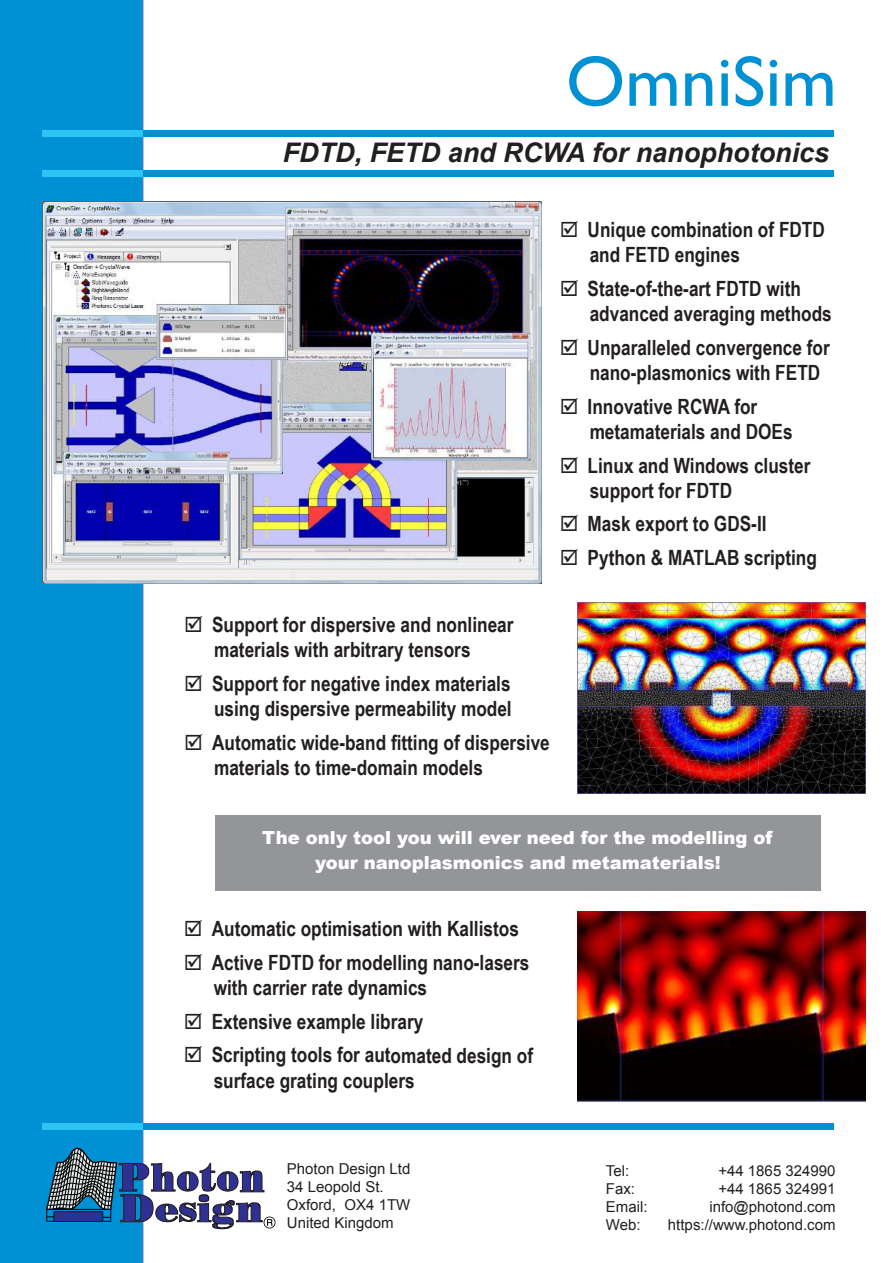
<style>
.page{position:relative;width:893px;height:1263px;background:#fff}
.page>*{position:absolute;margin:0;border:0;box-sizing:border-box;transform-origin:0 0}
.t1{font:72px "Gill Sans";color:#0091d5}
.t2{font:italic 700 27px "Arial";color:#231f20}
.t3{font:700 21px/25.2px "Arial Narrow";color:#231f20}
.t4{font:900 18px/25.5px "Arial";color:#fff;text-align:center}
.t5{font:15px/18px "Arial";color:#231f20}
</style>
<div class="page">
<div style="left:0;top:0;width:143px;height:1263px;background:#0091d5"></div>
<div style="left:43px;top:130px;width:790px;height:7px;background:#0091d5"></div>
<div style="left:43px;top:170px;width:790px;height:6px;background:#0091d5"></div>
<svg style="left:46px;top:1148px;width:230px;height:81px"></svg>
<div style="left:54px;top:1212px;width:48px;height:9px;background:#2e3092"></div>
<div style="left:54px;top:1211px;width:48px;height:10px;border:1px solid #231f20"></div>
<div style="left:215px;top:815px;width:606px;height:76px;background:#939598"></div>
<div style="left:43px;top:130px;width:100px;height:7px;background:#2bc4f3"></div>
<div style="left:43px;top:170px;width:100px;height:6px;background:#2bc4f3"></div>
<div style="left:43px;top:1123px;width:790px;height:7px;background:#0091d5"></div>
<div style="left:43px;top:1123px;width:100px;height:7px;background:#2bc4f3"></div>
<img style="left:43px;top:202px;width:498px;height:381px">
<img style="left:578px;top:602px;width:287px;height:192px">
<img style="left:578px;top:912px;width:287px;height:189px">
<h1 class="t1" style="left:566px;top:40px;width:272px">OmniSim</h1>
<p class="t2" style="left:283px;top:134px;width:548px">FDTD, FETD and RCWA for nanophotonics</p>
<p class="t3" style="left:590px;top:216px;width:237px;text-indent:-30px">☑ Unique combination of FDTD and FETD engines</p>
<p class="t3" style="left:590px;top:275px;width:244px;text-indent:-30px">☑ State-of-the-art FDTD with advanced averaging methods</p>
<p class="t3" style="left:590px;top:334px;width:242px;text-indent:-30px">☑ Unparalleled convergence for nano-plasmonics with FETD</p>
<p class="t3" style="left:590px;top:393px;width:204px;text-indent:-30px">☑ Innovative RCWA for metamaterials and DOEs</p>
<p class="t3" style="left:590px;top:451px;width:222px;text-indent:-30px">☑ Linux and Windows cluster support for FDTD</p>
<p class="t3" style="left:560px;top:510px;width:208px">☑ Mask export to GDS-II</p>
<p class="t3" style="left:560px;top:544px;width:259px">☑ Python &amp; MATLAB scripting</p>
<p class="t3" style="left:214px;top:611px;width:301px;text-indent:-30px">☑ Support for dispersive and nonlinear materials with arbitrary tensors</p>
<p class="t3" style="left:184px;top:670px;width:329px;text-align:right">☑ Support for negative index materials using dispersive permeability model</p>
<p class="t3" style="left:214px;top:728px;width:337px;text-indent:-30px">☑ Automatic wide-band fitting of dispersive materials to time-domain models</p>
<p class="t4" style="left:262px;top:824px;width:512px">The only tool you will ever need for the modelling of your nanoplasmonics and metamaterials!</p>
<p class="t3" style="left:184px;top:915px;width:336px">☑ Automatic optimisation with Kallistos</p>
<p class="t3" style="left:214px;top:949px;width:317px;text-indent:-30px">☑ Active FDTD for modelling nano-lasers with carrier rate dynamics</p>
<p class="t3" style="left:184px;top:1008px;width:241px">☑ Extensive example library</p>
<p class="t3" style="left:214px;top:1041px;width:321px;text-indent:-30px">☑ Scripting tools for automated design of surface grating couplers</p>
<p class="t5" style="left:287px;top:1160px;width:125px">Photon Design Ltd<br>34 Leopold St.<br>Oxford, OX4 1TW<br>United Kingdom</p>
<p class="t5" style="left:606px;top:1162px;width:25px">Tel:</p>
<p class="t5" style="left:718px;top:1162px;width:119px">+44 1865 324990</p>
<p class="t5" style="left:606px;top:1180px;width:31px">Fax:</p>
<p class="t5" style="left:718px;top:1180px;width:119px">+44 1865 324991</p>
<p class="t5" style="left:606px;top:1198px;width:43px">Email:</p>
<p class="t5" style="left:709px;top:1198px;width:128px">info@photond.com</p>
<p class="t5" style="left:606px;top:1216px;width:36px">Web:</p>
<p class="t5" style="left:668px;top:1216px;width:169px">https://www.photond.com</p>
</div>
